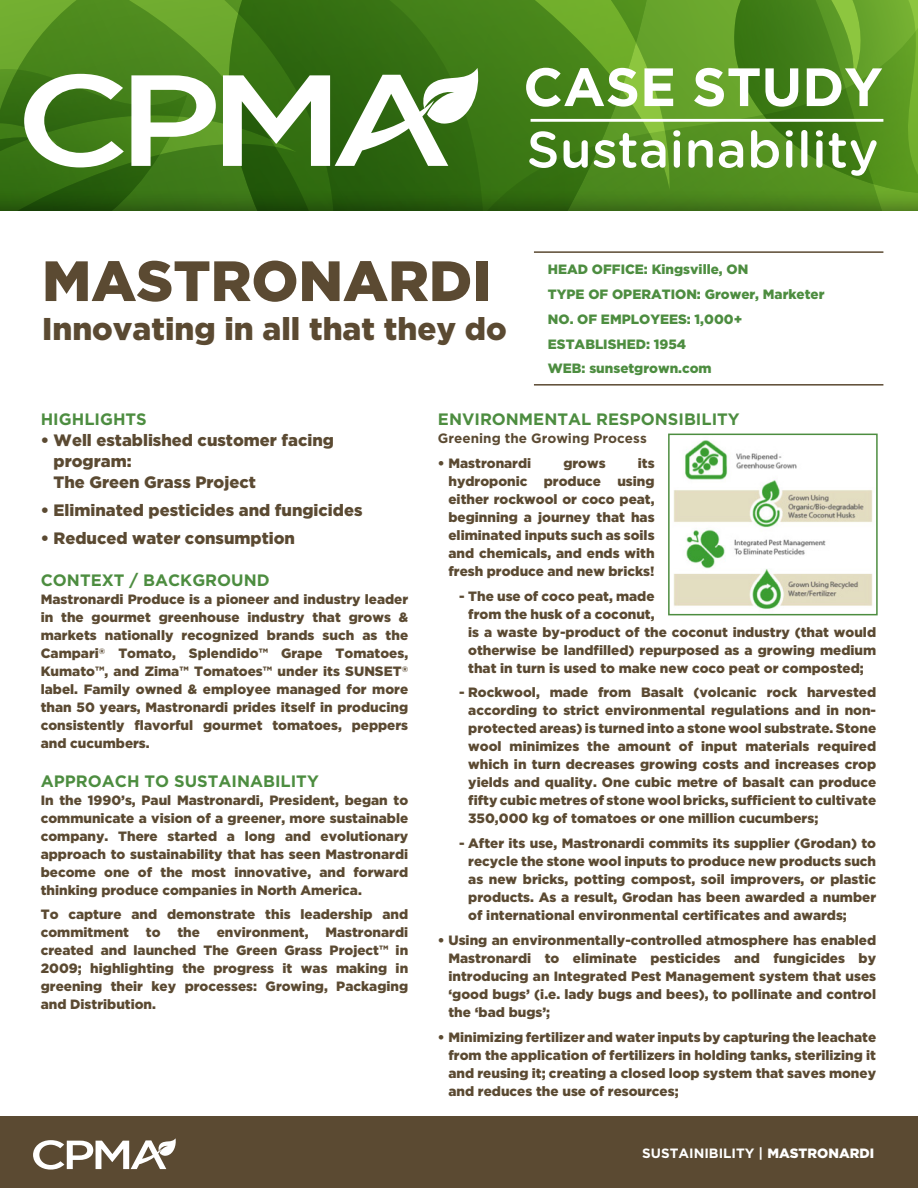
<style>
.page{position:relative;width:918px;height:1188px;background:#fff}
.page>*{position:absolute;margin:0;border:0;box-sizing:border-box;transform-origin:0 0}
.t1{font:900 56.7px "Gotham HTF";color:#5b4a32}
.t2{font:700 53.85px "Gotham HTF";color:#fff}
.t3{font:500 51px "Gotham Rounded";letter-spacing:.01em;color:#fff}
.t4{font:900 31.5px "Gotham HTF";color:#5b4a32}
.t5{font:900 16.5px/21px "Gotham HTF";color:#5b4a32}
.t6{font:700 16.5px "Gotham HTF";color:#4d8d40}
.t7{font:900 13.5px/18px "Gotham HTF";color:#5b4a32;text-align:justify}
.t8{font:900 13.5px/24.8px "Gotham HTF";color:#4d8d40}
.t9{font:700 13.5px "Gotham HTF";color:#fff}
.t10{font:700 13.5px "Gotham HTF";color:#5b4a32}
.s1{font-weight:900}
</style>
<div class="page">
<svg style="left:586px;top:14px;width:148px;height:175px;background:#5f9c26"></svg>
<svg style="left:0;top:0;width:586px;height:189px;background:#427e18"></svg>
<svg style="left:734px;top:0;width:184px;height:189px;background:#518e1e"></svg>
<div style="left:0;top:189px;width:918px;height:971px;background:#000;opacity:.5"></div>
<div style="left:0;top:212px;width:918px;height:925px;background:#fff"></div>
<div style="left:0;top:1117px;width:918px;height:71px;background:#5b4a32"></div>
<svg style="left:33px;top:1138px;width:143px;height:32px"></svg>
<svg style="left:24px;top:68px;width:457px;height:99px"></svg>
<hr style="left:534px;top:384px;width:349px;height:2px;background:#5b4a32">
<hr style="left:534px;top:251px;width:349px;height:2px;background:#5b4a32">
<img style="left:668px;top:440px;width:208px;height:176px">
<hr style="left:531px;top:119px;width:352px;height:3px;background:#fff">
<div style="left:668px;top:434px;width:210px;height:181px;border:2px solid #4d8d40"></div>
<h2 class="t2" style="left:523px;top:56px;width:360px">CAS E STU DY</h2>
<h3 class="t3" style="left:527px;top:113px;width:353px">Sustainability</h3>
<h1 class="t1" style="left:42px;top:248px;width:450px">Mastronardi</h1>
<h3 class="t4" style="left:42px;top:311px;width:466px">Innovating in all that they do</h3>
<p class="t8" style="left:548px;top:257px;width:190px">Head office: Kingsville, ON<br>Type of Ope</p>
<p class="t8" style="left:641px;top:282px;width:185px">ration: Grower, Marketer</p>
<p class="t8" style="left:548px;top:306px;width:196px;text-indent:83px">loyees: 1,000+<br>Established: 1954<br>Web: sunsetgrown.com</p>
<p class="t6" style="left:438px;top:410px;width:119px">ENVI RON MENTAL</p>
<p class="t6" style="left:596px;top:410px;width:69px">RESPONSIBILITY</p>
<p class="t10" style="left:438px;top:431px;width:210px">GREENING THE GROWING PROCESS</p>
<p class="t7" style="left:438px;top:454px;width:95px">• Mastronardi</p>
<p class="t7" style="left:563px;top:454px;width:44px">grows</p>
<p class="t8" style="left:548px;top:306px;width:64px">No. of emp</p>
<p class="t6" style="left:41px;top:410px;width:84px">HIGHLIGHTS</p>
<p class="t5" style="left:54px;top:430px;width:282px;text-indent:-13px">• Well established customer facing program:<br>The Green Grass Project</p>
<p class="t5" style="left:41px;top:499px;width:323px">• Eliminated pesticides and fungicides</p>
<p class="t5" style="left:41px;top:527px;width:256px">• Reduced water consumption</p>
<p class="t6" style="left:41px;top:571px;width:230px">CONTEXT / BACKGROUN D</p>
<p class="t7" style="left:41px;top:590px;width:369px">Mastronardi Produce is a pioneer and industry leader in the gourmet greenhouse industry that grows &amp; markets nationally recognized brands such as the Campari<sup>®</sup> Tomato, Splendido™ Grape Tomatoes, Kumato™, and Zima™ Tomatoes™ under its SUNSET<sup>® </sup>label. Family owned &amp; employee managed for more than 50 years, Mastronardi prides itself in producing consistently flavorful gourmet tomatoes, peppers and cucumbers.</p>
<p class="t6" style="left:41px;top:771px;width:75px">APPROACH</p>
<p class="t6" style="left:145px;top:771px;width:52px">TO SUSTAINABILITY</p>
<p class="t7" style="left:41px;top:791px;width:369px">In the 1990’s, Paul Mastronardi, President, began to communicate a vision of a greener, more sustainable company. There started a long and evolutionary approach to sustainability that has seen Mastronardi become one of the most innovative, and forward thinking produce companies in North America.</p>
<p class="t7" style="left:41px;top:905px;width:369px">To capture and demonstrate this leadership and commitment to the environment, Mastronardi created and launched The Green Grass Project™ in 2009; highlighting the progress it was making in greening their key processes: Growing, Packaging and Distribution.</p>
<p class="t7" style="left:448px;top:454px;width:208px;text-indent:189px">its hydroponic produce using either rockwool or coco peat, beginning a journey that has eliminated inputs such as soils and chemicals, and ends with fresh produce and new bricks!</p>
<p class="t7" style="left:468px;top:587px;width:409px;text-align:left;text-indent:-9px">- The use of coco peat, made<br>from the husk of a coconut,<br>is a waste by-product of the coconut industry (that would otherwise be landfilled) repurposed as a growing medium that in turn is used to make new coco peat or composted;</p>
<p class="t7" style="left:468px;top:683px;width:409px;text-indent:-9px">- Rockwool, made from Basalt (volcanic rock harvested according to strict environmental regulations and in non&shy;protected areas) is turned into a stone wool substrate. Stone wool minimizes the amount of input materials required which in turn decreases growing costs and increases crop yields and quality. One cubic metre of basalt can produce fifty cubic metres of stone wool bricks, sufficient to cultivate 350,000 kg of tomatoes or one million cucumbers;</p>
<p class="t7" style="left:468px;top:834px;width:409px;text-indent:-9px">- After its use, Mastronardi commits its supplier (Grodan) to recycle the stone wool inputs to produce new products such as new bricks, potting compost, soil improvers, or plastic products. As a result, Grodan has been awarded a number of international environmental certificates and awards;</p>
<p class="t7" style="left:448px;top:931px;width:429px;text-indent:-10px">• Using an environmentally-controlled atmosphere has enabled Mastronardi to eliminate pesticides and fungicides by introducing an Integrated Pest Management system that uses ‘good bugs’ (i.e. lady bugs and bees), to pollinate and control the ‘bad bugs’;</p>
<p class="t7" style="left:448px;top:1027px;width:429px;text-indent:-10px">• Minimizing fertilizer and water inputs by capturing the leachate from the application of fertilizers in holding tanks, sterilizing it and reusing it; creating a closed loop system that saves money and reduces the use of resources;</p>
<p class="t9" style="left:642px;top:1145px;width:233px">SUSTAINIBILITY | <span class="s1">Mastronardi</span></p>
</div>
